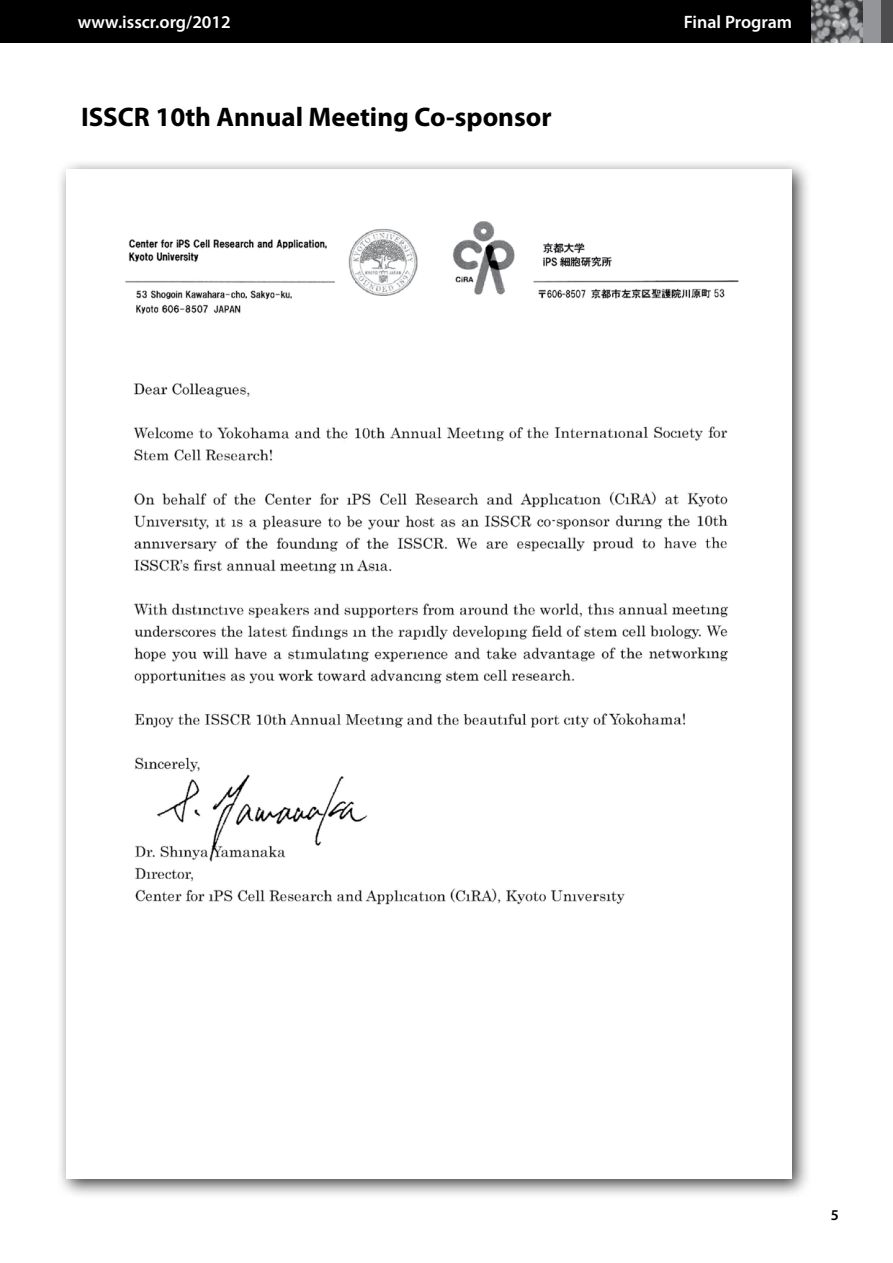
<style>
.page{position:relative;width:893px;height:1263px;background:#fff}
.page>*{position:absolute;margin:0;border:0;box-sizing:border-box;transform-origin:0 0}
.t1{font:700 27px "Myriad Pro";color:#000}
.t2{font:600 18px "Myriad Pro";color:#fff}
.t3{font:600 15px "Myriad Pro";color:#000}
</style>
<div class="page">
<div style="left:864px;top:0;width:29px;height:43px;background:#4d4d4f"></div>
<div style="left:863px;top:0;width:17px;height:43px;background:#939598"></div>
<img style="left:810px;top:0;width:53px;height:43px">
<div style="left:0;top:0;width:810px;height:43px;background:#000"></div>
<div style="left:56px;top:159px;width:755px;height:1040px;background:#000;opacity:.75"></div>
<img style="left:66px;top:169px;width:725px;height:1010px">
<p class="t2" style="left:78px;top:11px;width:155px">www.isscr.org/2012</p>
<p class="t2" style="left:684px;top:11px;width:110px">Final Program</p>
<p class="t1" style="left:81px;top:99px;width:472px">ISSCR 10th Annual Meeting Co-sponsor</p>
<p class="t3" style="left:831px;top:1206px;width:10px">5</p>
</div>
